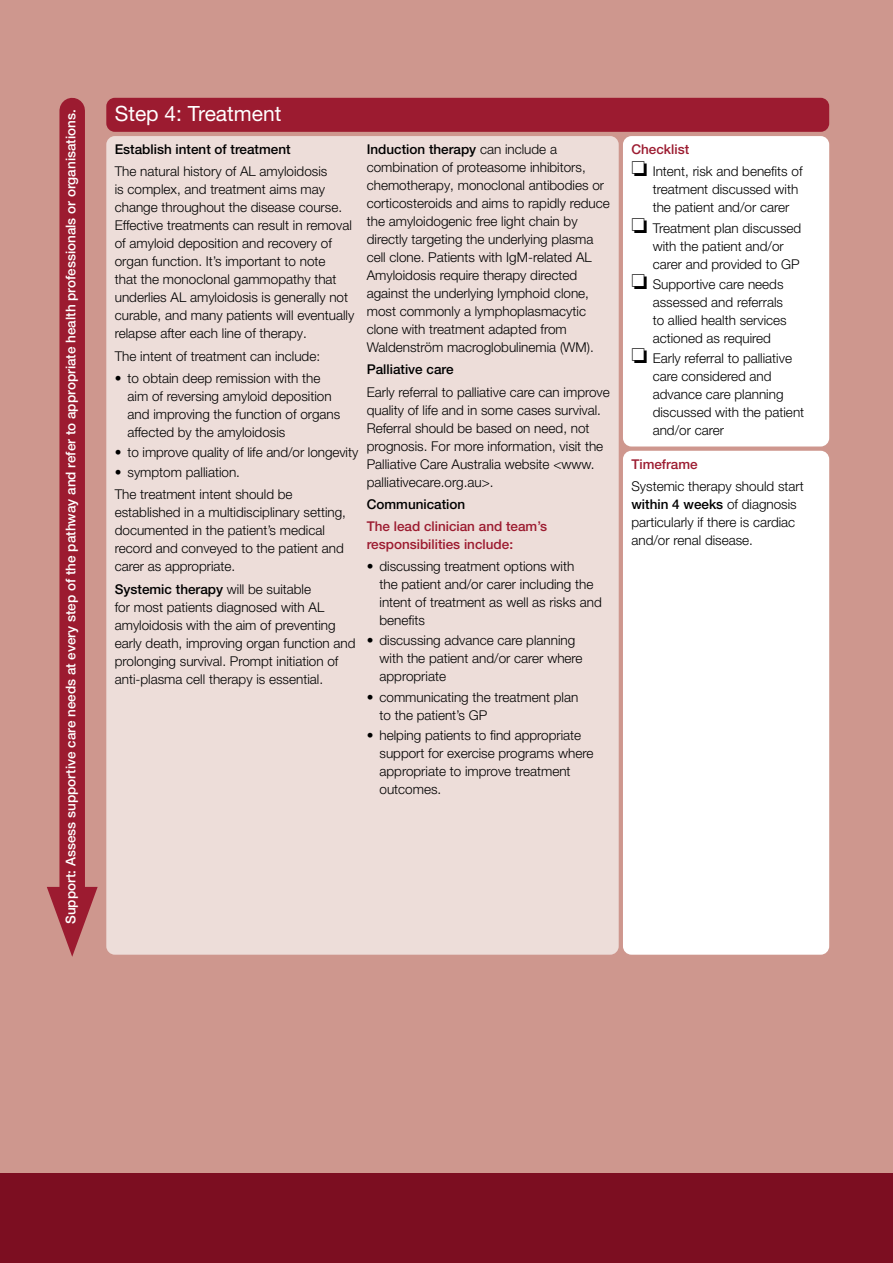
<style>
.page{position:relative;width:893px;height:1263px;background:#fff}
.page>*{position:absolute;margin:0;border:0;box-sizing:border-box;transform-origin:0 0}
.t1{font:21px "Helvetica Neue LT Pro";color:#fff}
.t2{font:300 13.5px/18px "Helvetica Neue LT Pro";color:#000}
.t3{font:500 13.5px "Helvetica Neue LT Pro";color:#fff}
.t4{font:500 13.5px/18px "Helvetica Neue LT Pro";color:#9c1b30}
.t5{font:500 13.5px "Helvetica Neue LT Pro";color:#000}
.s1{font-weight:500}
.s2{font-weight:500;color:#9c1b30}
</style>
<div class="page">
<div style="left:0;top:0;width:893px;height:1174px;background:#ce978e"></div>
<div style="left:0;top:1174px;width:893px;height:89px;background:#7c0e21"></div>
<div style="left:59px;top:111px;width:26px;height:802px;background:#9c1b30"></div>
<svg style="left:47px;top:887px;width:51px;height:70px"></svg>
<div style="left:106px;top:98px;width:723px;height:34px;background:#9c1b30;border-radius:9px"></div>
<div style="left:106px;top:136px;width:513px;height:819px;background:#edddd9;border-radius:9px"></div>
<div style="left:623px;top:451px;width:206px;height:504px;background:#fff;border-radius:9px"></div>
<div style="left:623px;top:136px;width:206px;height:310px;background:#fff;border-radius:9px"></div>
<p class="t3" style="left:63px;top:924px;width:816px;rotate:-90deg">Support: Assess supportive care needs at every step of the pathway and refer to appropriate health professionals or organisations.</p>
<h1 class="t1" style="left:115px;top:101px;width:168px">Step 4: Treatment</h1>
<p class="t5" style="left:115px;top:141px;width:177px">Establish intent of treatment</p>
<p class="t2" style="left:115px;top:162px;width:241px">The natural history of AL amyloidosis<br>is complex, and treatment aims may change throughout the disease course.<br>Effective treatments can result in removal of amyloid deposition and recovery of organ function. It’s important to note<br>that the monoclonal gammopathy that underlies AL amyloidosis is generally not curable, and many patients will eventually relapse after each line of therapy.</p>
<p class="t2" style="left:115px;top:347px;width:207px">The intent of treatment can include:</p>
<p class="t2" style="left:128px;top:369px;width:214px;text-indent:-13px">• to obtain deep remission with the aim of reversing amyloid deposition and improving the function of organs affected by the amyloidosis</p>
<p class="t2" style="left:115px;top:443px;width:245px">• to improve quality of life and/or longevity</p>
<p class="t2" style="left:115px;top:461px;width:179px;line-height:22.2px">• symptom palliation.<br>The treatment intent should be</p>
<p class="t2" style="left:115px;top:503px;width:233px">established in a multidisciplinary setting, documented in the patient’s medical record and conveyed to the patient and carer as appropriate.</p>
<p class="t2" style="left:115px;top:580px;width:242px"><span class="s1">Systemic therapy</span> will be suitable<br>for most patients diagnosed with AL amyloidosis with the aim of preventing early death, improving organ function and prolonging survival. Prompt initiation of anti-plasma cell therapy is essential.</p>
<p class="t2" style="left:367px;top:140px;width:245px"><span class="s1">Induction therapy</span> can include a combination of proteasome inhibitors, chemotherapy, monoclonal antibodies or corticosteroids and aims to rapidly reduce the amyloidogenic free light chain by directly targeting the underlying plasma cell clone. Patients with IgM-related AL Amyloidosis require therapy directed against the underlying lymphoid clone, most commonly a lymphoplasmacytic clone with treatment adapted from Waldenström macroglobulinemia (WM).</p>
<p class="t5" style="left:367px;top:361px;width:88px">Palliative care</p>
<p class="t2" style="left:367px;top:382px;width:245px">Early referral to palliative care can improve quality of life and in some cases survival.<br>Referral should be based on need, not prognosis. For more information, visit the Palliative Care Australia website &lt;www. palliativecare.org.au&gt;.</p>
<p class="t5" style="left:367px;top:496px;width:100px">Communication</p>
<p class="t4" style="left:367px;top:517px;width:182px">The lead clinician and team’s responsibilities include:</p>
<p class="t2" style="left:379px;top:557px;width:224px;text-indent:-13px">• discussing treatment options with<br>the patient and/or carer including the intent of treatment as well as risks and benefits</p>
<p class="t2" style="left:379px;top:631px;width:205px;text-indent:-13px">• discussing advance care planning with the patient and/or carer where appropriate</p>
<p class="t2" style="left:379px;top:687px;width:200px;text-indent:-13px">• communicating the treatment plan to the patient’s GP</p>
<p class="t2" style="left:379px;top:726px;width:215px;text-indent:-13px">• helping patients to find appropriate support for exercise programs where appropriate to improve treatment outcomes.</p>
<p class="t2" style="left:631px;top:138px;width:173px;line-height:22.2px"><span class="s2">Checklist<br></span>❏ Intent, risk and benefits of</p>
<p class="t2" style="left:653px;top:180px;width:147px">treatment discussed with the patient and/or carer</p>
<p class="t2" style="left:653px;top:219px;width:150px;text-indent:-21px">❏ Treatment plan discussed with the patient and/or carer and provided to GP</p>
<p class="t2" style="left:653px;top:275px;width:136px;text-indent:-21px">❏ Supportive care needs assessed and referrals to allied health services actioned as required</p>
<p class="t2" style="left:653px;top:349px;width:153px;text-indent:-21px">❏ Early referral to palliative care considered and advance care planning discussed with the patient and/or carer</p>
<p class="t4" style="left:631px;top:455px;width:68px">Timeframe</p>
<p class="t2" style="left:631px;top:477px;width:174px">Systemic therapy should start <span class="s1">within 4 weeks</span> of diagnosis particularly if there is cardiac and/or renal disease.</p>
</div>
